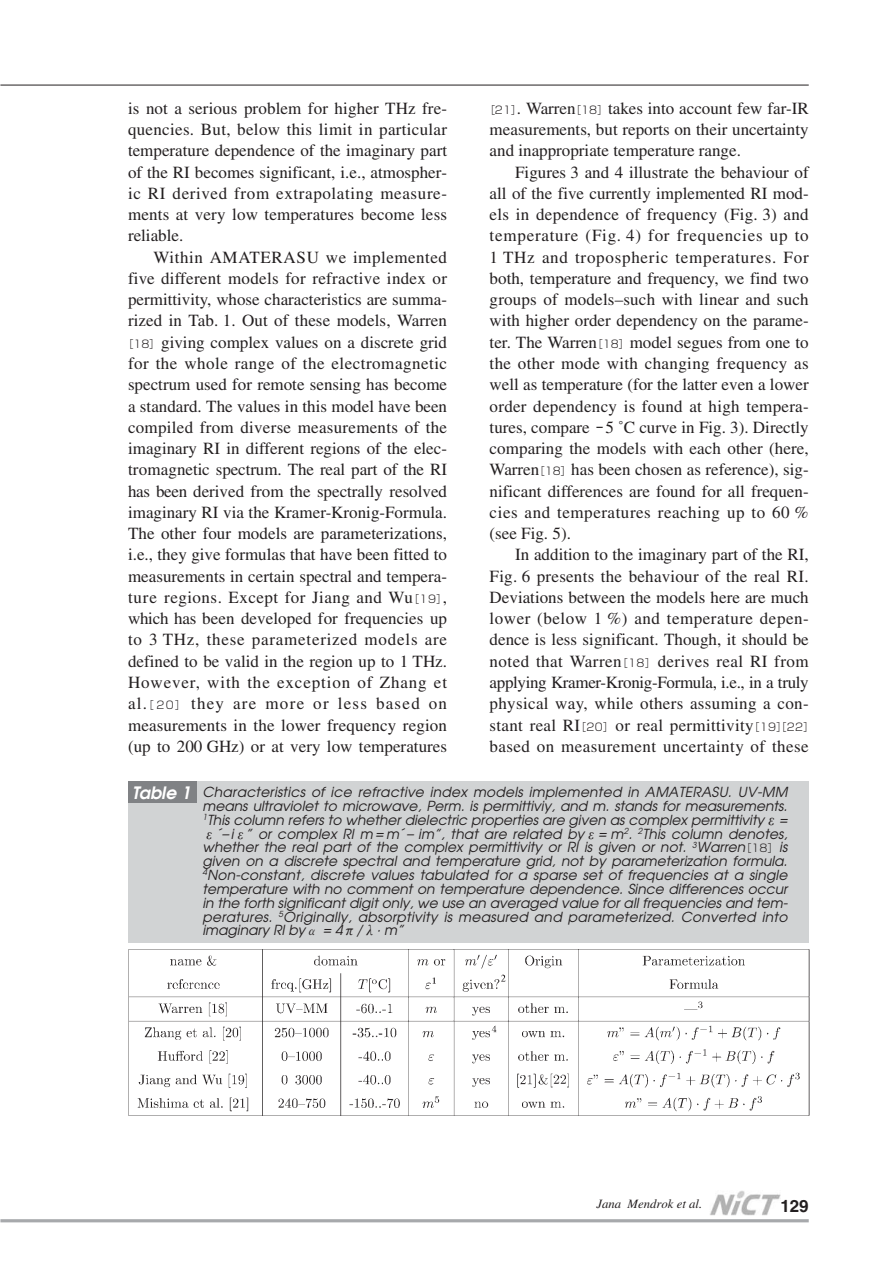
<style>
.page{position:relative;width:893px;height:1262px;background:#fff}
.page>*{position:absolute;margin:0;border:0;box-sizing:border-box;transform-origin:0 0}
.t1{font:16.95px/21.3px "Times";color:#231f20;text-align:justify}
.t2{font:700 16.95px "Helvetica";color:#231f20}
.t3{font:italic 13.8px/13.8px "Avant Garde";letter-spacing:.02em;color:#231f20;text-align:justify}
.t4{font:italic 12.75px "Times";color:#231f20}
.s1{font-family:"Shin Go";font-weight:300;font-size:10.65px}
.s2{font-family:"Ryumin";font-weight:500;font-size:14.85px}
.s3{font-weight:600;font-size:16.95px;color:#fff}
.s4{font-family:"Ryumin";font-weight:500;font-style:normal;font-size:14.85px}
.s5{font-family:"Ryumin";font-weight:500;font-style:normal}
.s6{font-family:"Shin Go";font-weight:300;font-style:normal;font-size:10.65px}
.s7{font-family:"Futo Min A101";font-weight:700;font-style:normal}
</style>
<div class="page">
<hr style="left:0;top:85px;width:808px;height:1px;background:#231f20">
<hr style="left:0;top:1219px;width:808px;height:3px;background:#a7a9ac">
<img style="left:710px;top:1190px;width:70px;height:25px">
<img style="left:128px;top:949px;width:682px;height:167px">
<div style="left:128px;top:781px;width:680px;height:162px;background:#d1d3d4"></div>
<div style="left:128px;top:781px;width:68px;height:22px;background:#808285"></div>
<p class="t1" style="left:128px;top:99px;width:320px">is not a serious problem for higher THz fre&shy;quencies. But, below this limit in particular temperature dependence of the imaginary part of the RI becomes significant, i.e., atmospher&shy;ic RI derived from extrapolating measure&shy;ments at very low temperatures become less reliable.</p>
<p class="t1" style="left:123px;top:248px;width:326px;text-align:right">Within AMATERASU we implemented five different models for refractive index or permittivity, whose characteristics are summa&shy;rized in Tab. 1. Out of these models, Warren<span class="s1">［18］</span>giving complex values on a discrete grid for the whole range of the electromagnetic spectrum used for remote sensing has become a standard. The values in this model have been compiled from diverse measurements of the imaginary RI in different regions of the elec&shy;tromagnetic spectrum. The real part of the RI has been derived from the spectrally resolved imaginary RI via the Kramer-Kronig-Formula.<br>The other four models are parameterizations, i.e., they give formulas that have been fitted to measurements in certain spectral and tempera&shy;ture regions. Except for Jiang and Wu<span class="s1">［19］</span>, which has been developed for frequencies up to 3 THz, these parameterized models are defined to be valid in the region up to 1 THz.<br>However, with the exception of Zhang et al.<span class="s1">［ 20］</span> they are more or less based on measurements in the lower frequency region (up to 200 GHz) or at very low temperatures</p>
<p class="t1" style="left:489px;top:99px;width:320px;text-indent:-5px"><span class="s1">［21］</span>. Warren<span class="s1">［18］</span>takes into account few far-IR measurements, but reports on their uncertainty and inappropriate temperature range.</p>
<p class="t1" style="left:489px;top:163px;width:320px;text-indent:26px">Figures 3 and 4 illustrate the behaviour of all of the five currently implemented RI mod&shy;els in dependence of frequency (Fig. 3) and temperature (Fig. 4) for frequencies up to 1 THz and tropospheric temperatures. For both, temperature and frequency, we find two groups of models–such with linear and such with higher order dependency on the parame&shy;ter. The Warren<span class="s1">［18］</span>model segues from one to the other mode with changing frequency as well as temperature (for the latter even a lower order dependency is found at high tempera&shy;tures, compare <span class="s2">－</span>5 ˚C curve in Fig. 3). Directly comparing the models with each other (here, Warren<span class="s1">［18］</span>has been chosen as reference), sig&shy;nificant differences are found for all frequen&shy;cies and temperatures reaching up to 60 % (see Fig. 5).</p>
<p class="t1" style="left:489px;top:545px;width:326px;text-align:left;text-indent:26px">In addition to the imaginary part of the RI, Fig. 6 presents the behaviour of the real RI.<br>Deviations between the models here are much lower (below 1 %) and temperature depen&shy;dence is less significant. Though, it should be noted that Warren<span class="s1">［18］</span> derives real RI from applying Kramer-Kronig-Formula, i.e., in a truly physical way, while others assuming a con&shy;stant real RI<span class="s1">［20］</span> or real permittivity<span class="s1">［19］［22］</span>based on measurement uncertainty of these</p>
<p class="t3" style="left:202px;top:786px;width:587px;text-indent:-70px"><span class="s3">Table 1</span> Characteristics of ice refractive index models implemented in AMATERASU. UV-MM means ultraviolet to microwave, Perm. is permittiviy, and m. stands for measurements.<br><sup>1</sup>This column refers to whether dielectric properties are given as complex permittivity<span class="s4">ε</span>= <span class="s5">ε</span>´– i<span class="s5">ε</span>” or complex RI m = m´ – im”, that are related by<span class="s5">ε</span>= m<sup>2</sup>. <sup>2</sup>This column denotes, whether the real part of the complex permittivity or RI is given or not. <sup>3</sup>Warren<span class="s6">［18］</span>is given on a discrete spectral and temperature grid, not by parameterization formula.<br><sup>4</sup>Non-constant, discrete values tabulated for a sparse set of frequencies at a single temperature with no comment on temperature dependence. Since differences occur in the forth significant digit only, we use an averaged value for all frequencies and tem&shy;peratures. <sup>5</sup>Originally, absorptivity is measured and parameterized. Converted into imaginary RI by<span class="s7">α</span> = 4<span class="s5">π</span>/<span class="s5">λ</span>· m”</p>
<p class="t4" style="left:596px;top:1199px;width:107px">Jana Mendrok et al.</p>
<p class="t2" style="left:780px;top:1199px;width:30px">129</p>
</div>
